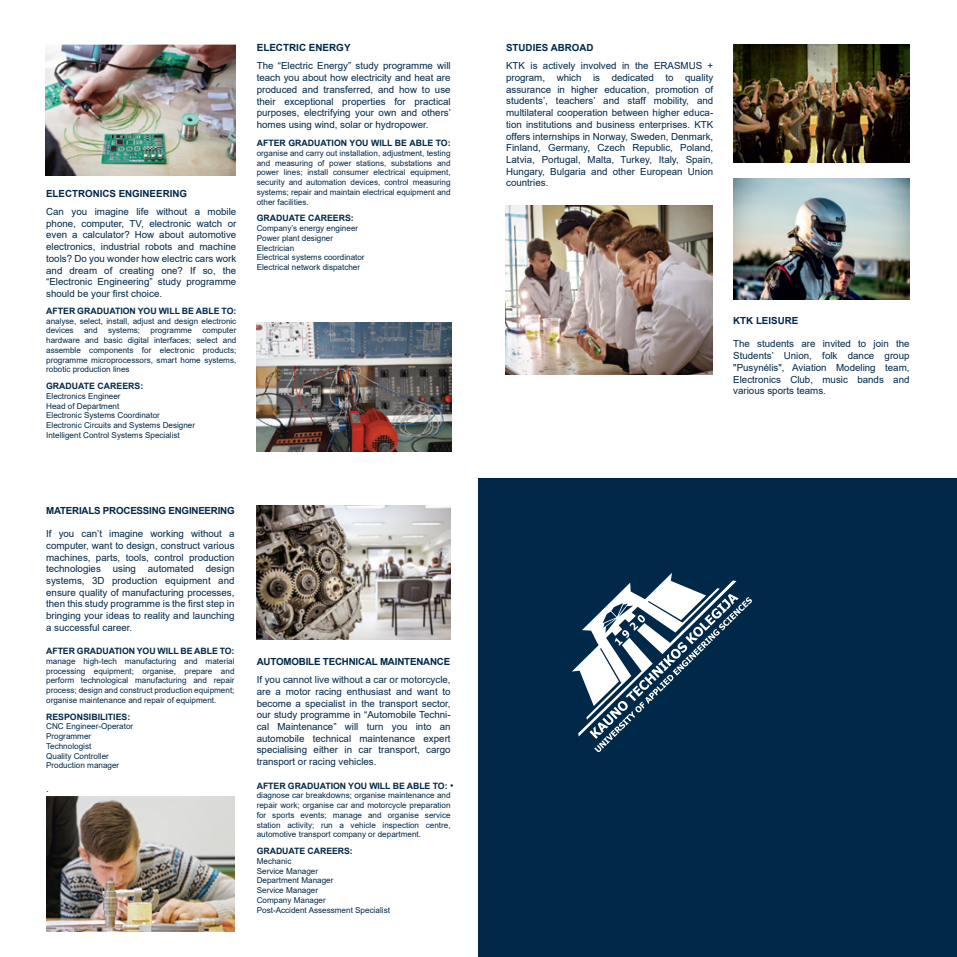
<style>
.page{position:relative;width:957px;height:957px;background:#fff}
.page>*{position:absolute;margin:0;border:0;box-sizing:border-box;transform-origin:0 0}
.t1{font:700 9.88px "Arial";color:#002849}
.t2{font:9.75px/11.8px "Arial";color:#002849;text-align:justify}
.t3{font:700 9.75px "Arial";letter-spacing:-.02em;color:#002849}
.t4{font:700 9.75px "Arial";color:#002849}
.t5{font:700 8.75px "Arial";color:#002849}
.t6{font:8.12px/9.8px "Arial";color:#002849}
.s1{font-weight:400;font-size:9.75px}
</style>
<div class="page">
<img style="left:733px;top:178px;width:177px;height:122px">
<img style="left:733px;top:44px;width:176px;height:118px">
<img style="left:256px;top:505px;width:194px;height:134px">
<img style="left:506px;top:205px;width:206px;height:169px">
<img style="left:46px;top:45px;width:189px;height:131px">
<img style="left:46px;top:796px;width:189px;height:135px">
<img style="left:256px;top:322px;width:195px;height:130px">
<div style="left:478px;top:478px;width:479px;height:479px;background:#002849"></div>
<svg style="left:572px;top:573px;width:180px;height:179px"></svg>
<p class="t4" style="left:46px;top:187px;width:142px">ELECTRONICS ENGINEERING</p>
<p class="t2" style="left:46px;top:206px;width:192px">Can you imagine life without a mobile phone, computer, TV, electronic watch or even a calculator? How about automotive electronics, industrial robots and machine tools? Do you wonder how electric cars work and dream of creating one? If so, the “Electronic Engineering” study programme should be your first choice.</p>
<p class="t5" style="left:46px;top:304px;width:192px">AFTER GRADUATION YOU WILL BE ABLE TO:</p>
<p class="t6" style="left:46px;top:316px;width:192px">analyse, select, install, adjust and design electronic devices</p>
<p class="t6" style="left:84px;top:325px;width:15px">and</p>
<p class="t6" style="left:108px;top:325px;width:34px">systems;</p>
<p class="t6" style="left:151px;top:325px;width:43px">programme</p>
<p class="t6" style="left:46px;top:325px;width:192px;text-align:justify;text-indent:156px">computer hardware and basic digital interfaces; select and assemble components for electronic products; programme microprocessors, smart home systems, robotic production lines</p>
<p class="t5" style="left:46px;top:380px;width:99px">GRADUATE CAREERS:</p>
<p class="t6" style="left:46px;top:391px;width:150px">Electronics Engineer<br>Head of Department<br>Electronic Systems Coordinator<br>Electronic Circuits and Systems Designer<br>Intelligent Control Systems Specialist</p>
<p class="t1" style="left:257px;top:41px;width:95px">ELECTRIC ENERGY</p>
<p class="t2" style="left:257px;top:60px;width:196px">The “Electric Energy” study programme will teach you about how electricity and heat are produced and transferred, and how to use their exceptional properties for practical purposes, electrifying your own and others’ homes using wind, solar or hydropower.</p>
<p class="t5" style="left:257px;top:137px;width:195px">AFTER GRADUATION YOU WILL BE ABLE TO:</p>
<p class="t6" style="left:257px;top:148px;width:195px;text-align:justify">organise and carry out installation, adjustment, testing and measuring of power stations, substations and power lines; install consumer electrical equipment, security and automation devices, control measuring systems; repair and maintain electrical equipment and other facilities.</p>
<p class="t5" style="left:257px;top:212px;width:99px">GRADUATE CAREERS:</p>
<p class="t6" style="left:257px;top:223px;width:109px">Company’s energy engineer<br>Power plant designer<br>Electrician<br>Electrical systems coordinator<br>Electrical network dispatcher</p>
<p class="t3" style="left:46px;top:503px;width:190px">MATERIALS PROCESSING ENGINEERING</p>
<p class="t2" style="left:46px;top:528px;width:190px">If you can’t imagine working without a computer, want to design, construct various machines, parts, tools, control production technologies using automated design systems, 3D production equipment and ensure quality of manufacturing processes, then this study programme is the first step in bringing your ideas to reality and launching a successful career.</p>
<p class="t5" style="left:46px;top:645px;width:190px">AFTER GRADUATION YOU WILL BE ABLE TO:</p>
<p class="t6" style="left:46px;top:656px;width:190px;text-align:justify">manage high-tech manufacturing and material processing equipment; organise, prepare and perform technological manufacturing and repair process; design and construct production equipment; organise maintenance and repair of equipment.</p>
<p class="t5" style="left:46px;top:710px;width:86px">RESPONSIBILITIES:</p>
<p class="t6" style="left:46px;top:721px;width:89px">CNC Engineer-Operator<br>Programmer<br>Technologist<br>Quality Controller<br>Production manager</p>
<p class="t2" style="left:46px;top:782px;width:4px">.</p>
<p class="t3" style="left:257px;top:655px;width:195px">AUTOMOBILE TECHNICAL MAINTENANCE</p>
<p class="t2" style="left:257px;top:674px;width:195px">If you cannot live without a car or motorcycle, are a motor racing enthusiast and want to become a specialist in the transport sector, our study programme in “Automobile Techni&shy;cal Maintenance” will turn you into an automobile technical maintenance expert specialising either in car transport, cargo transport or racing vehicles.</p>
<p class="t5" style="left:257px;top:779px;width:198px">AFTER GRADUATION YOU WILL BE ABLE TO: <span class="s1">•</span></p>
<p class="t6" style="left:257px;top:790px;width:195px;text-align:justify">diagnose car breakdowns; organise maintenance and repair work; organise car and motorcycle preparation for sports events; manage and organise service station activity; run a vehicle inspection centre, automotive transport company or department.</p>
<p class="t5" style="left:257px;top:845px;width:98px">GRADUATE CAREERS:</p>
<p class="t6" style="left:257px;top:856px;width:135px">Mechanic<br>Service Manager<br>Department Manager<br>Service Manager<br>Company Manager<br>Post-Accident Assessment Specialist</p>
<p class="t4" style="left:506px;top:41px;width:89px">STUDIES ABROAD</p>
<p class="t2" style="left:506px;top:60px;width:209px">KTK is actively involved in the ERASMUS + program, which is dedicated to quality assurance in higher education, promotion of students’, teachers’ and staff mobility, and multilateral cooperation between higher educa&shy;tion institutions and business enterprises. KTK offers internships in Norway, Sweden, Denmark, Finland, Germany, Czech Republic, Poland, Latvia, Portugal, Malta, Turkey, Italy, Spain, Hungary, Bulgaria and other European Union countries.</p>
<p class="t4" style="left:733px;top:314px;width:67px">KTK LEISURE</p>
<p class="t2" style="left:733px;top:338px;width:178px">The students are invited to join the Students’ Union, folk dance group "Pusynėlis", Aviation Modeling team, Electronics Club, music bands and various sports teams.</p>
</div>
